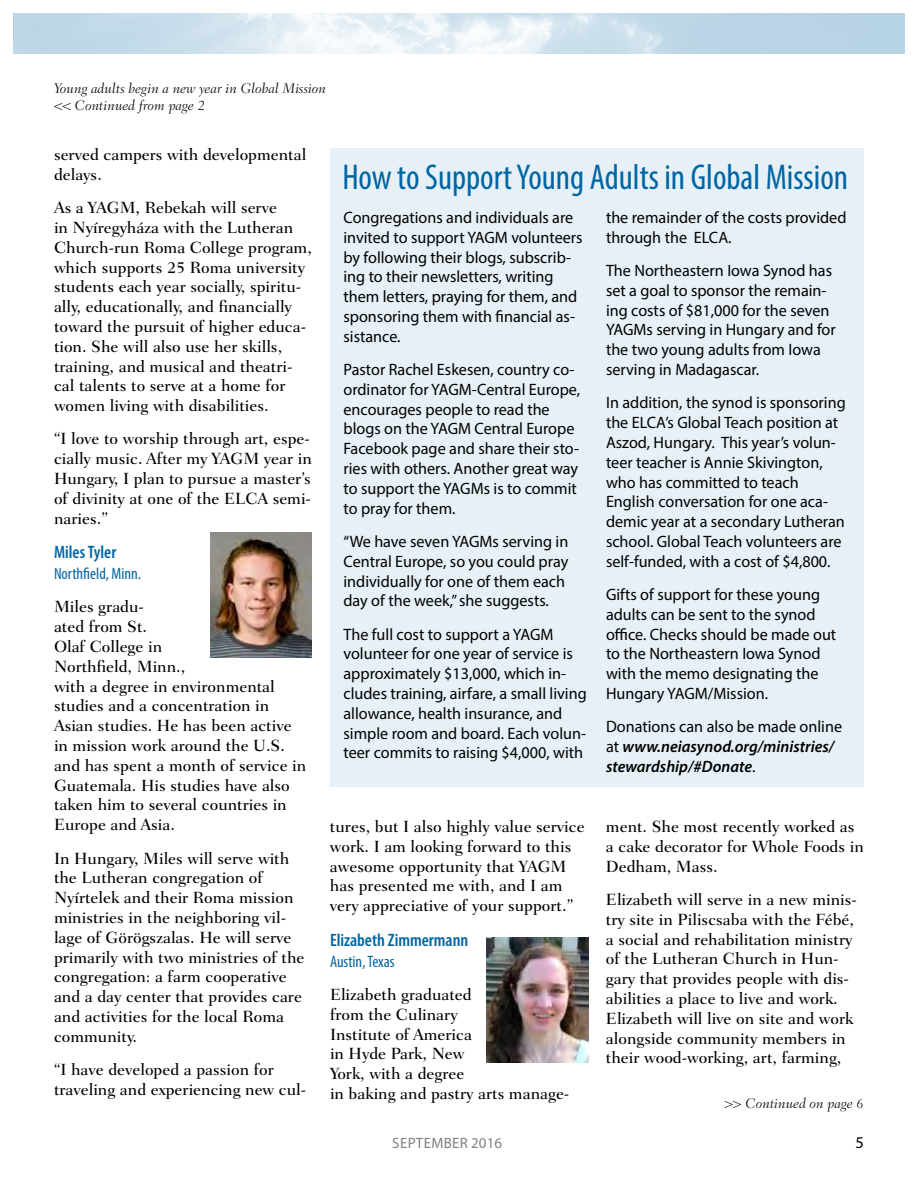
<style>
.page{position:relative;width:918px;height:1188px;background:#fff}
.page>*{position:absolute;margin:0;border:0;box-sizing:border-box;transform-origin:0 0}
.t1{font:condensed 36px "Myriad Pro";color:#0065a4}
.t2{font:600 condensed 18px "Myriad Pro";color:#0065a4}
.t3{font:500 16.5px/19.8px "Fairfield LT Std";color:#000}
.t4{font:16.5px/19.8px "Myriad Pro";color:#000}
.t5{font:italic 600 16.5px/19.8px "Myriad Pro";color:#000}
.t6{font:condensed 16.5px "Myriad Pro";color:#0065a4}
.t7{font:15px "Myriad Pro";letter-spacing:.02em;color:#808285}
.t8{font:italic 300 14.25px/17.1px "Fairfield LT Std";color:#000}
.s1{font-weight:400;font-style:normal}
</style>
<div class="page">
<img style="left:14px;top:14px;width:890px;height:40px">
<img style="left:211px;top:533px;width:101px;height:125px">
<img style="left:487px;top:937px;width:101px;height:126px">
<div style="left:330px;top:148px;width:534px;height:638px;background:#e6f0f6"></div>
<p class="t8" style="left:54px;top:79px;width:274px">Young adults begin a new year in Global Mission &lt;&lt; Continued from page 2</p>
<p class="t3" style="left:54px;top:145px;width:254px">served campers with developmental delays.</p>
<p class="t3" style="left:54px;top:198px;width:259px">As a YAGM, Rebekah will serve<br>in Nyíregyháza with the Lutheran Church-run Roma College program, which supports 25 Roma university students each year socially, spiritu&shy;ally, educationally, and financially toward the pursuit of higher educa&shy;tion. She will also use her skills, training, and musical and theatri&shy;cal talents to serve at a home for women living with disabilities.</p>
<p class="t3" style="left:54px;top:429px;width:259px;text-align:justify">“I love to worship through art, espe&shy;cially music. After my YAGM year in Hungary, I plan to pursue a master’s of divinity at one of the ELCA semi&shy;naries.”</p>
<p class="t2" style="left:54px;top:541px;width:64px">Miles Tyler</p>
<p class="t6" style="left:54px;top:564px;width:89px">Northfield, Minn.</p>
<p class="t3" style="left:54px;top:597px;width:254px">Miles gradu-<br>ated from St.<br>Olaf College in<br>Northfield, Minn.,<br>with a degree in environmental studies and a concentration in<br>Asian studies. He has been active in mission work around the U.S. and has spent a month of service in<br>Guatemala. His studies have also taken him to several countries in<br>Europe and Asia.</p>
<p class="t3" style="left:54px;top:848px;width:252px">In Hungary, Miles will serve with the Lutheran congregation of<br>Nyírtelek and their Roma mission ministries in the neighboring vil&shy;lage of Görögszalas. He will serve primarily with two ministries of the congregation: a farm cooperative and a day center that provides care and activities for the local Roma community.</p>
<p class="t3" style="left:54px;top:1060px;width:254px">“I have developed a passion for traveling and experiencing new cul-</p>
<h1 class="t1" style="left:342px;top:156px;width:507px">How to Support Young Adults in Global Mission</h1>
<p class="t4" style="left:344px;top:207px;width:241px">Congregations and individuals are invited to support YAGM volunteers by following their blogs, subscrib&shy;ing to their newsletters, writing them letters, praying for them, and sponsoring them with financial as&shy;sistance.</p>
<p class="t4" style="left:343px;top:359px;width:238px">Pastor Rachel Eskesen, country co&shy;ordinator for YAGM-Central Europe, encourages people to read the blogs on the YAGM Central Europe<br>Facebook page and share their sto&shy;ries with others. Another great way to support the YAGMs is to commit to pray for them.</p>
<p class="t4" style="left:344px;top:531px;width:226px">“We have seven YAGMs serving in<br>Central Europe, so you could pray individually for one of them each day of the week,” she suggests.</p>
<p class="t4" style="left:344px;top:624px;width:245px">The full cost to support a YAGM volunteer for one year of service is approximately $13,000, which in&shy;cludes training, airfare, a small living allowance, health insurance, and simple room and board. Each volun&shy;teer commits to raising $4,000, with</p>
<p class="t3" style="left:330px;top:817px;width:256px">tures, but I also highly value service work. I am looking forward to this awesome opportunity that YAGM has presented me with, and I am very appreciative of your support.”</p>
<p class="t2" style="left:330px;top:929px;width:140px">Elizabeth Zimmermann</p>
<p class="t6" style="left:330px;top:951px;width:66px">Austin, Texas</p>
<p class="t3" style="left:330px;top:985px;width:241px">Elizabeth graduated<br>from the Culinary<br>Institute of America<br>in Hyde Park, New<br>York, with a degree<br>in baking and pastry arts manage-</p>
<p class="t4" style="left:606px;top:207px;width:242px">the remainder of the costs provided through the ELCA.</p>
<p class="t4" style="left:606px;top:260px;width:231px">The Northeastern Iowa Synod has set a goal to sponsor the remain&shy;ing costs of $81,000 for the seven<br>YAGMs serving in Hungary and for the two young adults from Iowa serving in Madagascar.</p>
<p class="t4" style="left:606px;top:393px;width:241px">In addition, the synod is sponsoring the ELCA’s Global Teach position at Aszod, Hungary. This year’s volun&shy;teer teacher is Annie Skivington, who has committed to teach English conversation for one aca&shy;demic year at a secondary Lutheran school. Global Teach volunteers are self-funded, with a cost of $4,800.</p>
<p class="t4" style="left:606px;top:584px;width:232px">Gifts of support for these young adults can be sent to the synod office. Checks should be made out to the Northeastern Iowa Synod with the memo designating the<br>Hungary YAGM/Mission.</p>
<p class="t5" style="left:606px;top:717px;width:238px"><span class="s1">Donations can also be made online at</span> www.neiasynod.org/ministries/ stewardship/#Donate<span class="s1">.</span></p>
<p class="t3" style="left:606px;top:817px;width:259px">ment. She most recently worked as a cake decorator for Whole Foods in<br>Dedham, Mass.</p>
<p class="t3" style="left:606px;top:890px;width:253px">Elizabeth will serve in a new minis&shy;try site in Piliscsaba with the Fébé, a social and rehabilitation ministry of the Lutheran Church in Hun&shy;gary that provides people with dis&shy;abilities a place to live and work.<br>Elizabeth will live on site and work alongside community members in their wood-working, art, farming,</p>
<p class="t8" style="left:725px;top:1095px;width:141px">&gt;&gt; Continued on page 6</p>
<p class="t7" style="left:392px;top:1133px;width:111px">SEPTEMBER 2016</p>
<p class="t4" style="left:856px;top:1132px;width:10px">5</p>
</div>
